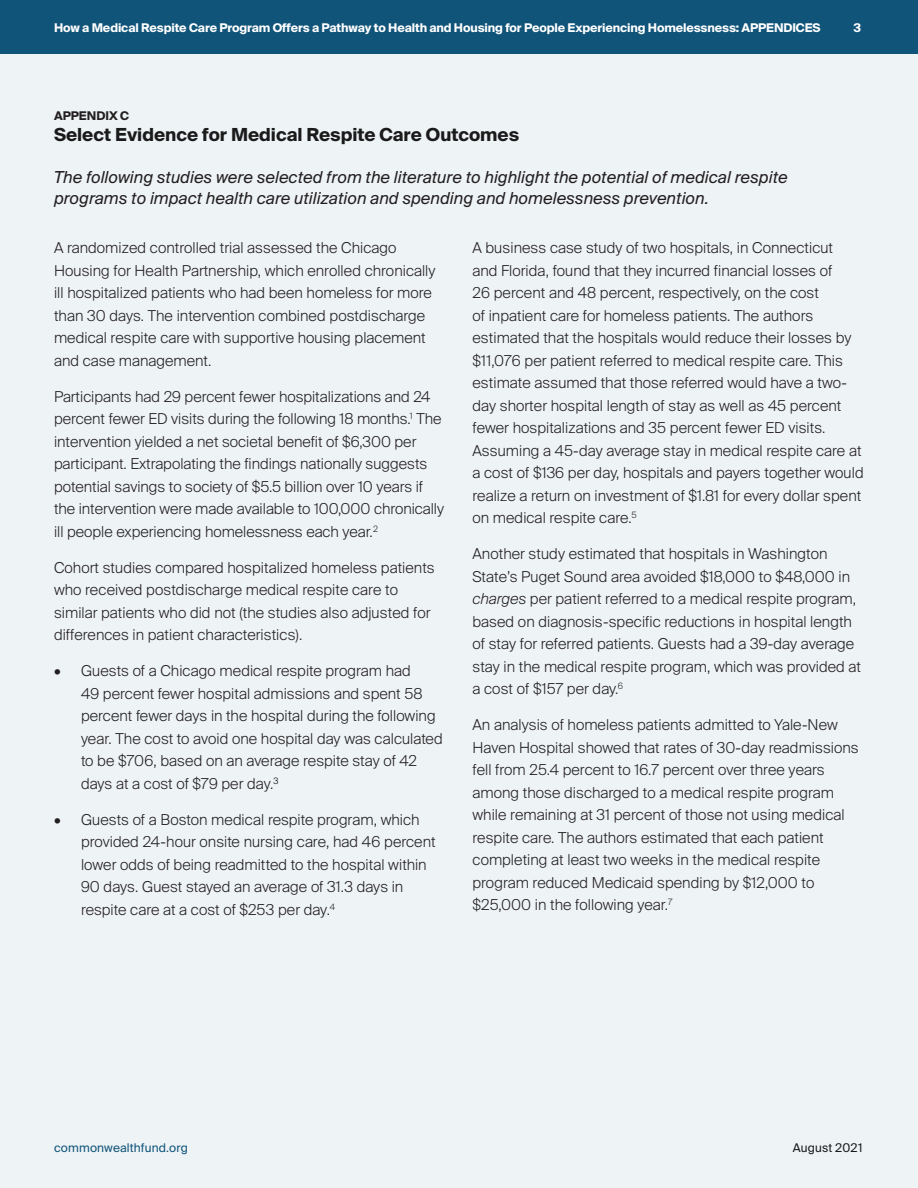
<style>
.page{position:relative;width:918px;height:1188px;background:#eef3f6}
.page>*{position:absolute;margin:0;border:0;box-sizing:border-box;transform-origin:0 0}
.APPENDIX_header{font:700 18px "Suisse Intl";color:#1a1a1a}
.t1{font:italic 16.5px/21px "Suisse Intl";letter-spacing:.005em;color:#231f20}
.t2{font:300 15px/22.5px "Suisse Intl";letter-spacing:.005em;color:#231f20}
.t3{font:700 12px "Suisse Intl";letter-spacing:-.01em;color:#fff}
.t4{font:12px "Suisse Intl";letter-spacing:.01em;color:#115479}
.t5{font:12px "Suisse Intl";letter-spacing:.01em;color:#1a1a1a}
.t6{font:700 12px "Suisse Intl";color:#231f20}
.s1{font-style:italic}
</style>
<div class="page">
<div style="left:0;top:0;width:918px;height:54px;background:#115479"></div>
<p class="t3" style="left:54px;top:21px;width:768px">How a Medical Respite Care Program Offers a Pathway to Health and Housing for People Experiencing Homelessness: APPENDICES</p>
<p class="t3" style="left:854px;top:21px;width:9px">3</p>
<p class="t6" style="left:54px;top:109px;width:77px">APPENDIX C</p>
<p class="APPENDIX_header" style="left:54px;top:125px;width:467px">Select Evidence for Medical Respite Care Outcomes</p>
<p class="t1" style="left:54px;top:166px;width:735px">The following studies were selected from the literature to highlight the potential of medical respite programs to impact health care utilization and spending and homelessness prevention.</p>
<p class="t2" style="left:54px;top:237px;width:383px">A randomized controlled trial assessed the Chicago Housing for Health Partnership, which enrolled chronically ill hospitalized patients who had been homeless for more than 30 days. The intervention combined postdischarge medical respite care with supportive housing placement and case management.</p>
<p class="t2" style="left:54px;top:385px;width:392px">Participants had 29 percent fewer hospitalizations and 24 percent fewer ED visits during the following 18 months.<sup>1</sup> The intervention yielded a net societal benefit of $6,300 per participant. Extrapolating the findings nationally suggests potential savings to society of $5.5 billion over 10 years if the intervention were made available to 100,000 chronically ill people experiencing homelessness each year.<sup>2</sup></p>
<p class="t2" style="left:54px;top:556px;width:382px">Cohort studies compared hospitalized homeless patients who received postdischarge medical respite care to similar patients who did not (the studies also adjusted for differences in patient characteristics).</p>
<p class="t2" style="left:81px;top:660px;width:363px;text-indent:-27px">• Guests of a Chicago medical respite program had<br>49 percent fewer hospital admissions and spent 58 percent fewer days in the hospital during the following year. The cost to avoid one hospital day was calculated to be $706, based on an average respite stay of 42 days at a cost of $79 per day.<sup>3</sup></p>
<p class="t2" style="left:81px;top:808px;width:356px;text-indent:-27px">• Guests of a Boston medical respite program, which provided 24-hour onsite nursing care, had 46 percent lower odds of being readmitted to the hospital within 90 days. Guest stayed an average of 31.3 days in respite care at a cost of $253 per day.<sup>4</sup></p>
<p class="t2" style="left:472px;top:237px;width:393px">A business case study of two hospitals, in Connecticut<br>and Florida, found that they incurred financial losses of<br>26 percent and 48 percent, respectively, on the cost<br>of inpatient care for homeless patients. The authors estimated that the hospitals would reduce their losses by $11,076 per patient referred to medical respite care. This estimate assumed that those referred would have a two&shy;day shorter hospital length of stay as well as 45 percent fewer hospitalizations and 35 percent fewer ED visits.<br>Assuming a 45-day average stay in medical respite care at a cost of $136 per day, hospitals and payers together would realize a return on investment of $1.81 for every dollar spent on medical respite care.<sup>5</sup></p>
<p class="t2" style="left:472px;top:543px;width:390px">Another study estimated that hospitals in Washington State’s Puget Sound area avoided $18,000 to $48,000 in <span class="s1">charges</span> per patient referred to a medical respite program, based on diagnosis-specific reductions in hospital length of stay for referred patients. Guests had a 39-day average stay in the medical respite program, which was provided at a cost of $157 per day.<sup>6</sup></p>
<p class="t2" style="left:472px;top:714px;width:388px">An analysis of homeless patients admitted to Yale-New Haven Hospital showed that rates of 30-day readmissions fell from 25.4 percent to 16.7 percent over three years among those discharged to a medical respite program while remaining at 31 percent of those not using medical respite care. The authors estimated that each patient completing at least two weeks in the medical respite program reduced Medicaid spending by $12,000 to $25,000 in the following year.<sup>7</sup></p>
<p class="t4" style="left:54px;top:1141px;width:136px">commonwealthfund.org</p>
<p class="t5" style="left:793px;top:1141px;width:71px">August 2021</p>
</div>
